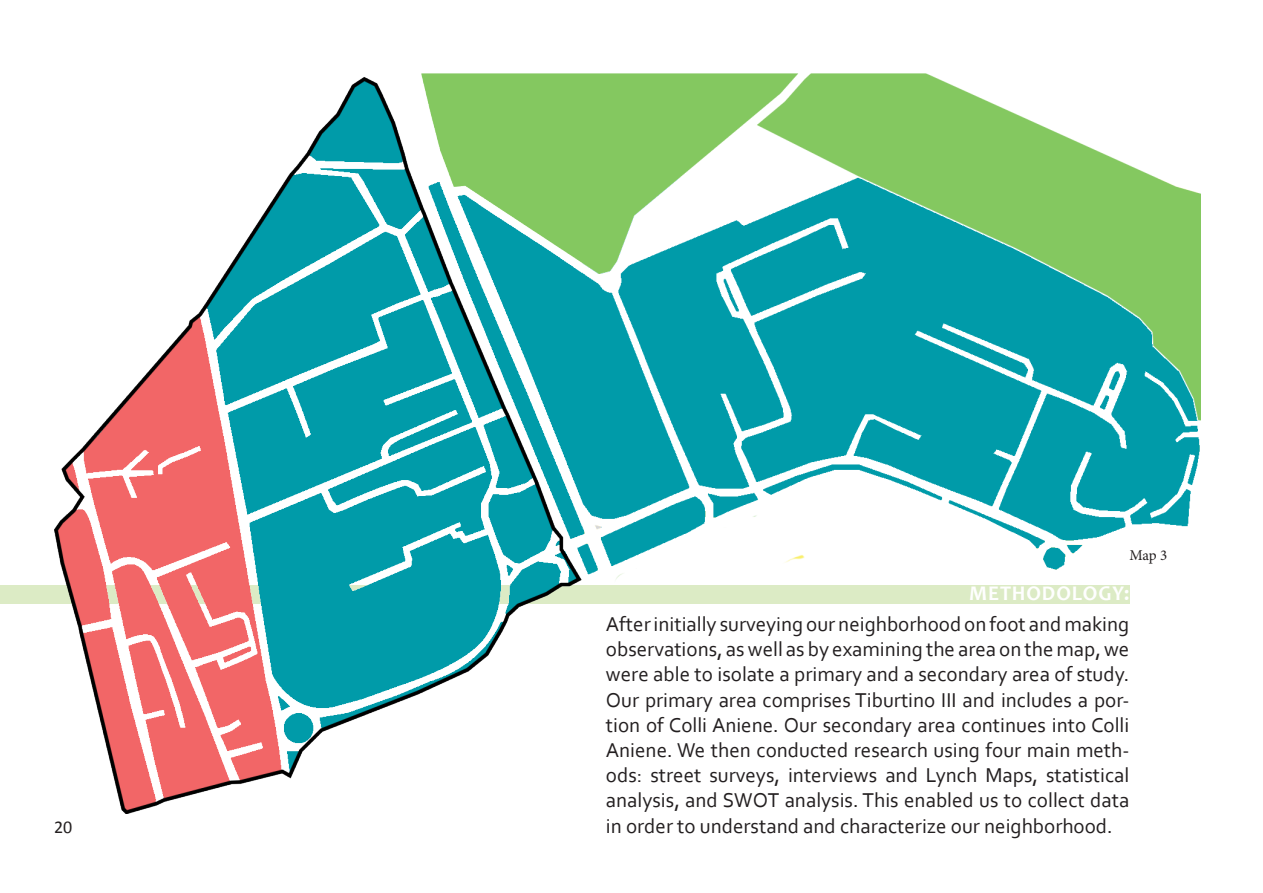
<style>
.page{position:relative;width:1263px;height:893px;background:#fff}
.page>*{position:absolute;margin:0;border:0;box-sizing:border-box;transform-origin:0 0}
.t1{font:21px/25.2px "Corbel";color:#231f20;text-align:justify}
.t2{font:700 21px "Candara";letter-spacing:.04em;color:#fff}
.t3{font:18px "Calibri";color:#231f20}
.t4{font:15px "Minion Pro";color:#231f20}
</style>
<div class="page">
<div style="left:0;top:585px;width:1129px;height:18px;background:#dcebc5"></div>
<img style="left:54px;top:73px;width:1146px;height:741px">
<p class="t3" style="left:54px;top:815px;width:20px">20</p>
<p class="t4" style="left:1129px;top:545px;width:39px">Map 3</p>
<p class="t2" style="left:969px;top:580px;width:162px">METHODOLOGY:</p>
<p class="t1" style="left:606px;top:611px;width:525px">After initially surveying our neighborhood on foot and making observations, as well as by examining the area on the map, we were able to isolate a primary and a secondary area of study.<br>Our primary area comprises Tiburtino III and includes a por&shy;tion of Colli Aniene. Our secondary area continues into Colli Aniene. We then conducted research using four main meth&shy;ods: street surveys, interviews and Lynch Maps, statistical analysis, and SWOT analysis. This enabled us to collect data in order to understand and characterize our neighborhood.</p>
</div>
